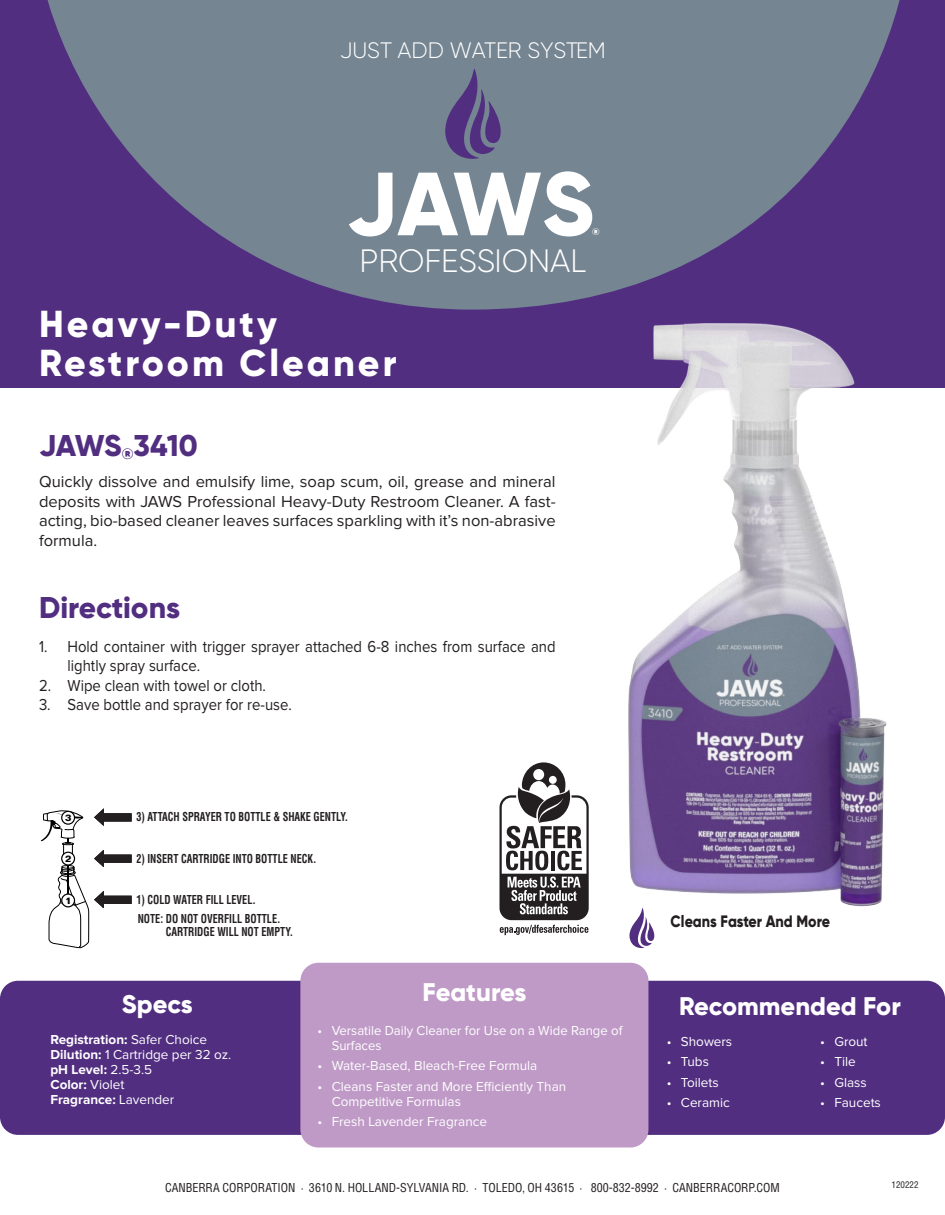
<style>
.page{position:relative;width:945px;height:1215px;background:#fff}
.page>*{position:absolute;margin:0;border:0;box-sizing:border-box;transform-origin:0 0}
.t1{font:800 89.4px "Gilroy";color:#fff}
.t2{font:800 37.5px/39px "Gilroy";letter-spacing:.08em;color:#fff}
.t3{font:300 32.25px "Gilroy";color:#fff}
.t4{font:800 30px "Gilroy";letter-spacing:-.005em;color:#522e81}
.t5{font:800 25.5px "Gilroy";color:#fff}
.t6{font:300 22.35px "Gilroy";color:#fff}
.t7{font:16.5px/19.5px "Proxima Nova";color:#231f20;text-align:justify}
.t8{font:16.5px/19.5px "Proxima Nova";color:#231f20;scale:.9 1}
.t9{font:800 16.5px "Gilroy";color:#231f20;scale:.87 1}
.t10{font:13.5px/15px "Proxima Nova";color:#fff}
.t11{font:700 condensed 12px/18.6px "Helvetica LT Pro";color:#231f20;scale:.85 1}
.t12{font:condensed 12px "Helvetica LT Pro";color:#231f20}
.t13{font:800 9.6px "Gilroy";color:#fff}
.t14{font:700 9.45px "Folio";color:#000}
.t15{font:condensed 9px "Helvetica LT Pro";color:#231f20}
.s1{font-weight:700}
</style>
<div class="page">
<div style="left:0;top:0;width:945px;height:387px;background:#522e81"></div>
<svg style="left:47px;top:0;width:853px;height:310px;fill:#758592"></svg>
<img style="left:614px;top:323px;width:293px;height:584px">
<div style="left:0;top:981px;width:945px;height:154px;background:#522e81;border-radius:18px"></div>
<div style="left:300px;top:963px;width:348px;height:185px;background:#bf9ac7;border-radius:18px"></div>
<svg style="left:629px;top:908px;width:25px;height:40px"></svg>
<svg style="left:500px;top:762px;width:89px;height:173px"></svg>
<svg style="left:41px;top:809px;width:90px;height:140px"></svg>
<hr style="left:67px;top:864px;width:2px;height:35px;background:#000">
<svg style="left:62px;top:894px;width:13px;height:13px"></svg>
<div style="left:61px;top:893px;width:14px;height:14px;border:1px solid #000;border-radius:50%"></div>
<svg style="left:62px;top:852px;width:13px;height:13px"></svg>
<div style="left:61px;top:852px;width:14px;height:14px;border:1px solid #000;border-radius:50%"></div>
<svg style="left:62px;top:811px;width:13px;height:13px"></svg>
<div style="left:61px;top:811px;width:14px;height:14px;border:1px solid #000;border-radius:50%"></div>
<svg style="left:445px;top:69px;width:56px;height:90px"></svg>
<h3 class="t6" style="left:340px;top:36px;width:267px">JUST ADD WATER SYSTEM</h3>
<h1 class="t1" style="left:346px;top:148px;width:249px">JAWS</h1>
<p class="t13" style="left:592px;top:225px;width:9px">®</p>
<h3 class="t3" style="left:359px;top:241px;width:229px">PROFESSIONAL</h3>
<h2 class="t2" style="left:39px;top:304px;width:359px">Heavy-Duty<br>Restroom Cleaner</h2>
<h3 class="t4" style="left:39px;top:427px;width:160px">JAWS<sub>®</sub>3410</h3>
<p class="t7" style="left:39px;top:473px;width:518px">Quickly dissolve and emulsify lime, soap scum, oil, grease and mineral deposits with JAWS Professional Heavy-Duty Restroom Cleaner. A fast&shy;acting, bio-based cleaner leaves surfaces sparkling with it’s non-abrasive formula.</p>
<h3 class="t4" style="left:39px;top:589px;width:143px">Directions</h3>
<p class="t8" style="left:68px;top:637px;width:544px;text-indent:-28px">1. Hold container with trigger sprayer attached 6-8 inches from surface and lightly spray surface.</p>
<p class="t8" style="left:39px;top:676px;width:254px">2. Wipe clean with towel or cloth.</p>
<p class="t8" style="left:39px;top:696px;width:282px">3. Save bottle and sprayer for re-use.</p>
<p class="t14" style="left:65px;top:812px;width:8px">3</p>
<p class="t14" style="left:65px;top:852px;width:8px">2</p>
<p class="t14" style="left:65px;top:894px;width:8px">1</p>
<p class="t11" style="left:136px;top:807px;width:251px">3) ATTACH SPRAYER TO BOTTLE &amp; SHAKE GENTLY.</p>
<p class="t11" style="left:136px;top:849px;width:213px">2) INSERT CARTRIDGE INTO BOTTLE NECK.</p>
<p class="t11" style="left:136px;top:890px;width:171px">1) COLD WATER FILL LEVEL.<br>NOTE: DO NOT OVERFILL BOTTLE.</p>
<p class="t11" style="left:166px;top:922px;width:152px">CARTRIDGE WILL NOT EMPTY.</p>
<h3 class="t5" style="left:122px;top:988px;width:72px">Specs</h3>
<h3 class="t5" style="left:423px;top:976px;width:105px">Features</h3>
<p class="t10" style="left:50px;top:1033px;width:183px"><span class="s1">Registration:</span> Safer Choice<br><span class="s1">Dilution:</span> 1 Cartridge per 32 oz. <span class="s1">pH Level:</span> 2.5-3.5<br><span class="s1">Color:</span> Violet<br><span class="s1">Fragrance:</span> Lavender</p>
<p class="t10" style="left:332px;top:1023px;width:292px;text-indent:-14px">• Versatile Daily Cleaner for Use on a Wide Range of<br>Surfaces</p>
<p class="t10" style="left:317px;top:1059px;width:221px">• Water-Based, Bleach-Free Formula</p>
<p class="t10" style="left:332px;top:1079px;width:236px;text-indent:-14px">• Cleans Faster and More Efficiently Than<br>Competitive Formulas</p>
<p class="t10" style="left:317px;top:1115px;width:171px">• Fresh Lavender Fragrance</p>
<p class="t9" style="left:671px;top:911px;width:185px">Cleans Faster And More</p>
<h3 class="t5" style="left:679px;top:990px;width:223px">Recommended For</h3>
<p class="t10" style="left:667px;top:1034px;width:67px">• Showers</p>
<p class="t10" style="left:667px;top:1055px;width:44px">• Tubs</p>
<p class="t10" style="left:667px;top:1075px;width:54px">• Toilets</p>
<p class="t10" style="left:667px;top:1096px;width:65px">• Ceramic</p>
<p class="t10" style="left:820px;top:1034px;width:49px">• Grout</p>
<p class="t10" style="left:820px;top:1055px;width:37px">• Tile</p>
<p class="t10" style="left:820px;top:1075px;width:48px">• Glass</p>
<p class="t10" style="left:820px;top:1096px;width:62px">• Faucets</p>
<p class="t12" style="left:165px;top:1180px;width:616px">CANBERRA CORPORATION · 3610 N. HOLLAND-SYLVANIA RD. · TOLEDO, OH 43615 · 800-832-8992 · CANBERRACORP.COM</p>
<p class="t15" style="left:892px;top:1180px;width:28px">120222</p>
</div>
